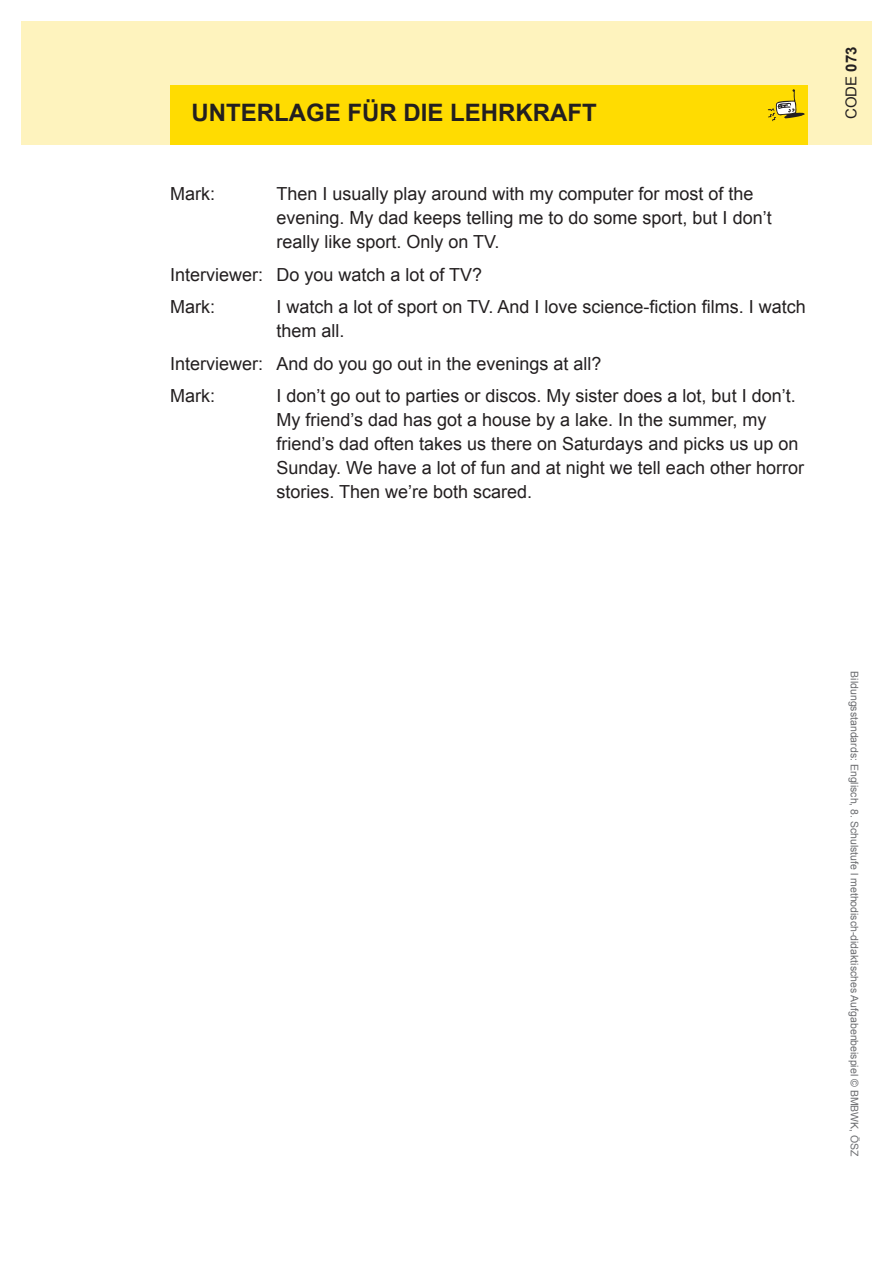
<style>
.page{position:relative;width:893px;height:1263px;background:#fff}
.page>*{position:absolute;margin:0;border:0;box-sizing:border-box;transform-origin:0 0}
.t1{font:700 24px "Arial";color:#231f20}
.t2{font:18px/24px "Arial";color:#231f20}
.t3{font:15px "Arial";color:#231f20}
.t4{font:10.5px "Arial";color:#6c6d70}
.s1{font-weight:700}
</style>
<div class="page">
<div style="left:21px;top:21px;width:851px;height:124px;background:#fef3be"></div>
<div style="left:170px;top:85px;width:638px;height:60px;background:#ffdc01"></div>
<svg style="left:768px;top:89px;width:37px;height:32px"></svg>
<h1 class="t1" style="left:191px;top:97px;width:407px">UNTERLAGE FÜR DIE LEHRKRAFT</h1>
<p class="t2" style="left:170px;top:182px;width:46px">Mark:</p>
<p class="t2" style="left:276px;top:182px;width:497px">Then I usually play around with my computer for most of the evening. My dad keeps telling me to do some sport, but I don’t really like sport. Only on TV.</p>
<p class="t2" style="left:170px;top:258px;width:314px;line-height:32.5px">Interviewer: Do you watch a lot of TV?<br>Mark:</p>
<p class="t2" style="left:276px;top:295px;width:531px">I watch a lot of sport on TV. And I love science-fiction films. I watch them all.</p>
<p class="t2" style="left:170px;top:347px;width:433px;line-height:32.5px">Interviewer: And do you go out in the evenings at all?<br>Mark:</p>
<p class="t2" style="left:276px;top:384px;width:529px">I don’t go out to parties or discos. My sister does a lot, but I don’t.<br>My friend’s dad has got a house by a lake. In the summer, my friend’s dad often takes us there on Saturdays and picks us up on Sunday. We have a lot of fun and at night we tell each other horror stories. Then we’re both scared.</p>
<p class="t3" style="left:841px;top:119px;width:74px;rotate:-90deg">CODE <span class="s1">073</span></p>
<p class="t4" style="left:861px;top:671px;width:487px;rotate:90deg">Bildungsstandards: Englisch, 8. Schulstufe l methodisch-didaktisches Aufgabenbeispiel © BMBWK, ÖSZ</p>
</div>
